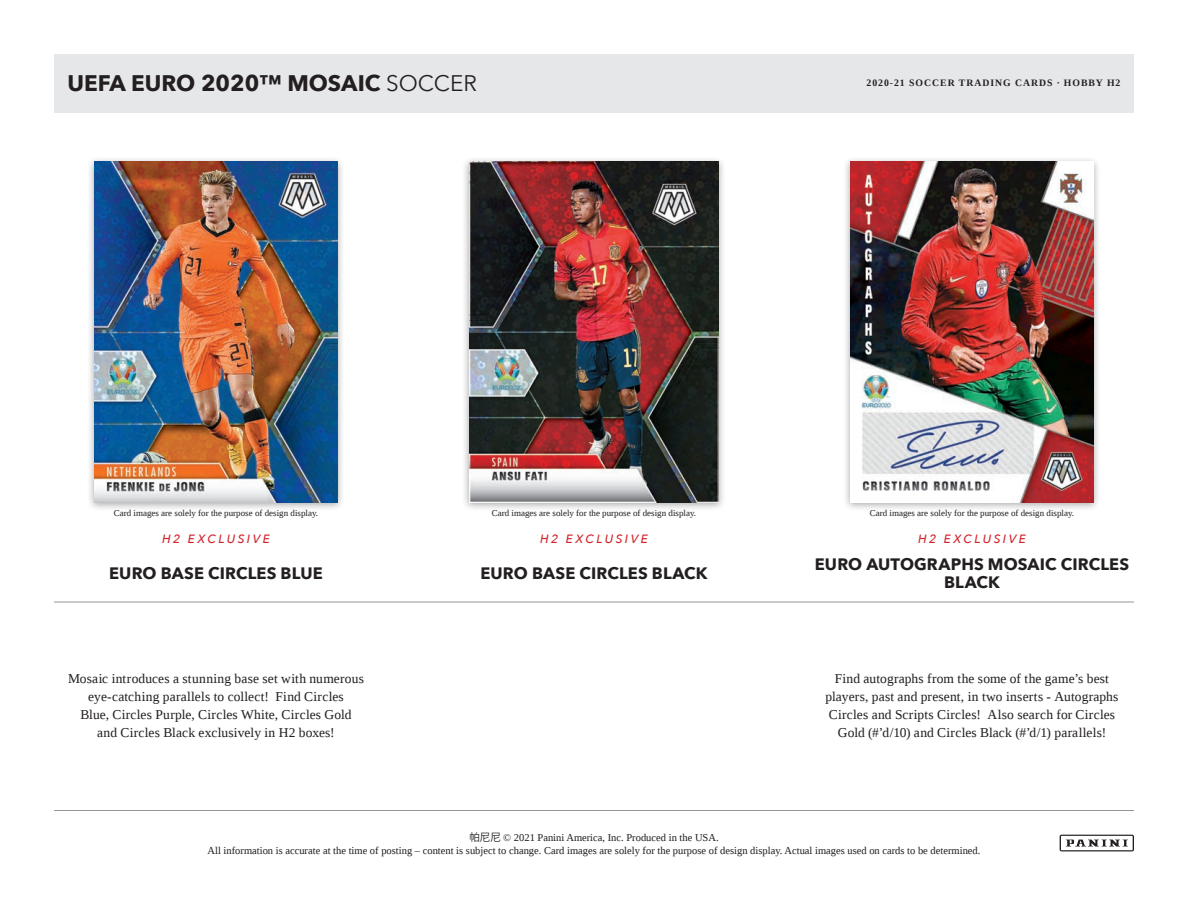
<style>
.page{position:relative;width:1188px;height:918px;background:#fff}
.page>*{position:absolute;margin:0;border:0;box-sizing:border-box;transform-origin:0 0}
.t1{font:700 22.5px "Avenir Next";color:#231f20}
.t2{font:700 16.5px/18px "Avenir Next";letter-spacing:.01em;color:#231f20;text-align:center}
.t3{font:13.5px/18px "Liberation Serif";letter-spacing:.01em;color:#231f20;text-align:center}
.t4{font:italic 500 12px "Avenir Next";letter-spacing:.205em;color:#d1232a}
.t5{font:10.5px/12.6px "Liberation Serif";color:#231f20;text-align:center}
.t6{font:700 9.75px "Liberation Serif";letter-spacing:.1em;color:#231f20}
.t7{font:9px "Liberation Serif";color:#231f20}
.s1{font-weight:400}
.s2{font-family:"Koz Go Pr 6 N"}
</style>
<div class="page">
<hr style="left:54px;top:602px;width:1080px;height:1px;background:#939598">
<div style="left:87px;top:157px;width:258px;height:355px;background:#231f20;opacity:.4"></div>
<img style="left:94px;top:162px;width:243px;height:340px">
<div style="left:461px;top:157px;width:266px;height:355px;background:#231f20;opacity:.4"></div>
<img style="left:469px;top:162px;width:250px;height:340px">
<div style="left:843px;top:157px;width:258px;height:355px;background:#231f20;opacity:.4"></div>
<img style="left:850px;top:162px;width:244px;height:340px">
<hr style="left:54px;top:810px;width:1080px;height:1px;background:#939598">
<svg style="left:1060px;top:835px;width:74px;height:16px"></svg>
<div style="left:54px;top:54px;width:1080px;height:58px;background:#e6e7e9"></div>
<p class="t1" style="left:68px;top:64px;width:411px">UEFA EURO 2020™ MOSAIC <span class="s1">SOCCER</span></p>
<p class="t6" style="left:866px;top:77px;width:255px">2020-21 SOCCER TRADING CARDS · HOBBY H2</p>
<p class="t7" style="left:114px;top:507px;width:206px">Card images are solely for the purpose of design display.</p>
<p class="t7" style="left:492px;top:507px;width:206px">Card images are solely for the purpose of design display.</p>
<p class="t7" style="left:870px;top:507px;width:206px">Card images are solely for the purpose of design display.</p>
<p class="t4" style="left:162px;top:531px;width:109px">H2 EXCLUSIVE</p>
<p class="t4" style="left:540px;top:531px;width:109px">H2 EXCLUSIVE</p>
<p class="t4" style="left:918px;top:531px;width:109px">H2 EXCLUSIVE</p>
<p class="t2" style="left:109px;top:564px;width:215px">EURO BASE CIRCLES BLUE</p>
<p class="t2" style="left:480px;top:564px;width:229px">EURO BASE CIRCLES BLACK</p>
<p class="t2" style="left:815px;top:555px;width:316px">EURO AUTOGRAPHS MOSAIC CIRCLES<br>BLACK</p>
<p class="t3" style="left:68px;top:670px;width:297px">Mosaic introduces a stunning base set with numerous eye-catching parallels to collect! Find Circles<br>Blue, Circles Purple, Circles White, Circles Gold<br>and Circles Black exclusively in H2 boxes!</p>
<p class="t3" style="left:825px;top:670px;width:295px">Find autographs from the some of the game’s best players, past and present, in two inserts - Autographs Circles and Scripts Circles! Also search for Circles Gold (#’d/10) and Circles Black (#’d/1) parallels!</p>
<p class="t5" style="left:208px;top:831px;width:774px"><span class="s2">帕尼尼</span> © 2021 Panini America, Inc. Produced in the USA.<br>All information is accurate at the time of posting – content is subject to change. Card images are solely for the purpose of design display. Actual images used on cards to be determined.</p>
</div>
